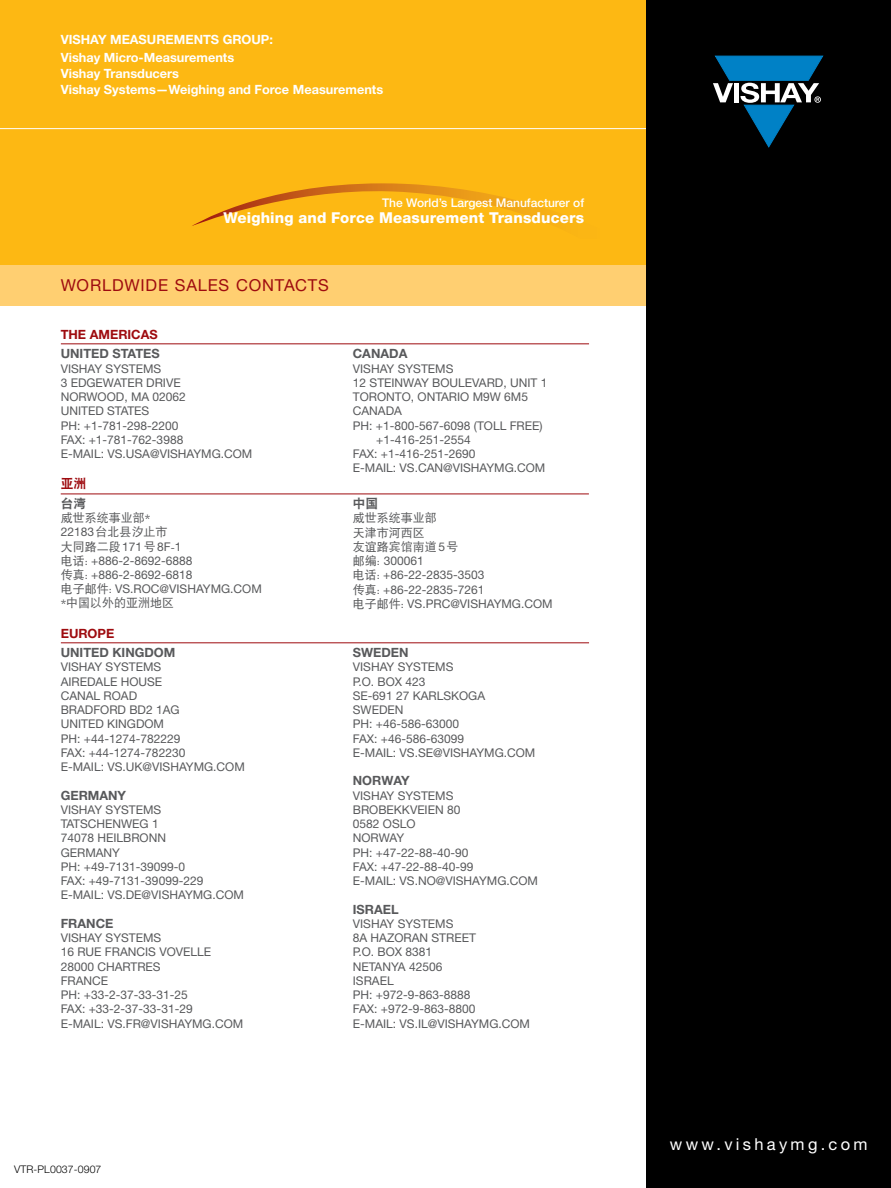
<style>
.page{position:relative;width:891px;height:1188px;background:#fff}
.page>*{position:absolute;margin:0;border:0;box-sizing:border-box;transform-origin:0 0}
.t1{font:16.5px "Helvetica Neue LT Std";letter-spacing:.05em;color:#9e0b0f}
.t2{font:16.5px "Helvetica Neue LT Std";letter-spacing:.2em;color:#fff}
.t3{font:800 15px "Helvetica Neue LT Std";letter-spacing:.01em;color:#fff}
.t4{font:700 12.75px/18.8px "Helvetica Neue LT Std";color:#fff}
.t5{font:700 12.75px "Helvetica Neue LT Std";color:#58595b}
.t6{font:700 12.75px "Helvetica Neue LT Std";color:#9e0b0f}
.t7{font:12.75px "DFP Hei W9";color:#58595b}
.t8{font:12.75px "DFP Hei W9";color:#9e0b0f}
.t9{font:12px/14.2px "Helvetica Neue LT Std";color:#58595b}
.t10{font:12px/14.2px "DFP Hei W5";color:#58595b}
.t11{font:500 12px "Helvetica Neue LT Std";color:#fff}
.t12{font:300 10.5px "Helvetica Neue LT Std";letter-spacing:.01em;color:#000}
.s1{font-family:"Helvetica Neue LT Std"}
.s2{font-family:"DFP Hei W5"}
</style>
<div class="page">
<div style="left:0;top:0;width:891px;height:273px;background:#fdb813"></div>
<hr style="left:0;top:128px;width:657px;height:1px;background:#fff">
<svg style="left:192px;top:183px;width:346px;height:43px"></svg>
<div style="left:0;top:265px;width:654px;height:41px;background:#ffcf71"></div>
<div style="left:646px;top:0;width:245px;height:1188px;background:#000"></div>
<svg style="left:713px;top:56px;width:110px;height:91px"></svg>
<hr style="left:61px;top:343px;width:528px;height:1px;background:#9e0b0f">
<hr style="left:61px;top:494px;width:528px;height:1px;background:#9e0b0f">
<hr style="left:61px;top:642px;width:528px;height:1px;background:#9e0b0f">
<p class="t4" style="left:61px;top:29px;width:214px">VISHAY MEASUREMENTS GROUP:<br>VISHAY MICRO-MEASUREMENTS</p>
<p class="t4" style="left:61px;top:65px;width:324px;line-height:15.8px">VISHAY TRANSDUCERS<br>VISHAY SYSTEMS—WEIGHING AND FORCE MEASUREMENTS</p>
<p class="t11" style="left:382px;top:196px;width:204px">The World’s Largest Manufacturer of</p>
<p class="t3" style="left:223px;top:208px;width:362px">Weighing and Force Measurement Transducers</p>
<h1 class="t1" style="left:61px;top:275px;width:29px">WORL</h1>
<h1 class="t1" style="left:112px;top:275px;width:86px">DWI DE SALES</h1>
<h1 class="t1" style="left:236px;top:275px;width:25px">CONTACTS</h1>
<p class="t6" style="left:61px;top:326px;width:97px">THE AMERICAS</p>
<p class="t5" style="left:61px;top:346px;width:9px">UNITE</p>
<p class="t5" style="left:99px;top:346px;width:30px">D STATE</p>
<p class="t5" style="left:151px;top:346px;width:10px">S</p>
<p class="t9" style="left:61px;top:361px;width:15px">VISHAY</p>
<p class="t9" style="left:106px;top:361px;width:17px">SYSTE</p>
<p class="t9" style="left:143px;top:361px;width:18px">MS</p>
<p class="t9" style="left:61px;top:375px;width:35px">3 EDGEWATER</p>
<p class="t9" style="left:146px;top:375px;width:8px">DRIVE</p>
<p class="t9" style="left:61px;top:390px;width:19px">NORWOO</p>
<p class="t9" style="left:61px;top:390px;width:127px;text-indent:55px">D, MA 02062<br>UNITED STATES<br>PH: +1-781-298-2200<br>FAX: +1-781-762-3988<br>E-MAIL: VS .USA@VISHAY</p>
<p class="t9" style="left:201px;top:447px;width:53px">MG.COM</p>
<p class="t8" style="left:61px;top:477px;width:27px">亚洲</p>
<p class="t7" style="left:61px;top:496px;width:27px">台湾</p>
<p class="t10" style="left:61px;top:510px;width:122px">威世系统事业部*<br><span class="s1">22183</span>台北县汐止市大同路二段<span class="s1">171</span>号<span class="s1">8F</span>-<span class="s1">1</span></p>
<p class="t9" style="left:61px;top:553px;width:133px;text-align:justify"><span class="s2">电话:</span> +886-2-8692-6888<span class="s2">传真:</span> +886-2-8692-6818<span class="s2">电子邮件:</span> VS.ROC</p>
<p class="t9" style="left:160px;top:582px;width:18px">@VISHAY</p>
<p class="t9" style="left:211px;top:582px;width:53px">MG.COM</p>
<p class="t10" style="left:61px;top:596px;width:115px">*中国以外的亚洲地区</p>
<p class="t6" style="left:61px;top:625px;width:46px">EUROPE</p>
<p class="t5" style="left:61px;top:645px;width:116px">UNITED KINGDOM</p>
<p class="t9" style="left:61px;top:660px;width:15px">VISHAY</p>
<p class="t9" style="left:106px;top:660px;width:9px">SYSTE</p>
<p class="t9" style="left:143px;top:660px;width:18px">MS</p>
<p class="t9" style="left:61px;top:674px;width:44px">AIRE DALE</p>
<p class="t9" style="left:121px;top:674px;width:10px">HOUSE</p>
<p class="t9" style="left:61px;top:688px;width:9px">CANAL</p>
<p class="t9" style="left:104px;top:688px;width:35px">ROAD</p>
<p class="t9" style="left:61px;top:703px;width:42px">BRADFOR</p>
<p class="t9" style="left:118px;top:703px;width:55px">D BD2 1AG</p>
<p class="t9" style="left:61px;top:717px;width:16px">UNITE</p>
<p class="t9" style="left:61px;top:717px;width:126px;text-indent:35px">D KING DOM<br>PH: +44-1274-782229<br>FAX: +44-1274-782230<br>E-MAIL: VS .UK@VISHAY</p>
<p class="t9" style="left:194px;top:760px;width:53px">MG.COM</p>
<p class="t5" style="left:61px;top:787px;width:67px">GERMANY</p>
<p class="t9" style="left:61px;top:802px;width:15px">VISHAY</p>
<p class="t9" style="left:106px;top:802px;width:9px">SYSTE</p>
<p class="t9" style="left:143px;top:802px;width:18px">MS</p>
<p class="t9" style="left:61px;top:817px;width:15px">TATSCHENWEG</p>
<p class="t9" style="left:152px;top:817px;width:8px">1</p>
<p class="t9" style="left:61px;top:831px;width:144px">74078 HEILBRONN<br>GERMANY<br>PH: +49-7131-39099-0<br>FAX: +49-7131-39099-229<br>E-MAIL: VS .DE@VISHAY</p>
<p class="t9" style="left:193px;top:888px;width:53px">MG.COM</p>
<p class="t5" style="left:61px;top:915px;width:54px">FRANCE</p>
<p class="t9" style="left:61px;top:931px;width:15px">VISHAY</p>
<p class="t9" style="left:106px;top:931px;width:9px">SYSTE</p>
<p class="t9" style="left:143px;top:931px;width:18px">MS</p>
<p class="t9" style="left:61px;top:945px;width:60px">16 RUE FRANCIS</p>
<p class="t9" style="left:159px;top:945px;width:16px">VOVELLE</p>
<p class="t9" style="left:61px;top:959px;width:133px">28000 CHARTRES<br>FRANCE<br>PH: +33-2-37-33-31-25<br>FAX: +33-2-37-33-31-29<br>E-MAIL: VS .FR@VISHAY</p>
<p class="t9" style="left:192px;top:1016px;width:53px">MG.COM</p>
<p class="t5" style="left:353px;top:346px;width:56px">CANADA</p>
<p class="t9" style="left:353px;top:361px;width:15px">VISHAY</p>
<p class="t9" style="left:398px;top:361px;width:17px">SYSTE</p>
<p class="t9" style="left:435px;top:361px;width:18px">MS</p>
<p class="t9" style="left:353px;top:375px;width:33px">12 STEINWAY</p>
<p class="t9" style="left:432px;top:375px;width:9px">BOULEVAR</p>
<p class="t9" style="left:495px;top:375px;width:23px">D, UNIT</p>
<p class="t9" style="left:541px;top:375px;width:8px">1</p>
<p class="t9" style="left:353px;top:390px;width:10px">TORONTO</p>
<p class="t9" style="left:411px;top:390px;width:15px">, ONTARIO</p>
<p class="t9" style="left:473px;top:390px;width:57px">M9W 6M5</p>
<p class="t9" style="left:353px;top:404px;width:18px">CANA</p>
<p class="t9" style="left:353px;top:404px;width:133px;text-indent:33px">DA<br>PH: +1-800-567-6098 (TOLL</p>
<p class="t9" style="left:510px;top:418px;width:9px">FREE</p>
<p class="t9" style="left:539px;top:418px;width:5px">)</p>
<p class="t9" style="left:353px;top:432px;width:124px;text-indent:23px">+1-416-251-2554<br>FAX: +1-416-251-2690<br>E-MAIL: VS.CAN</p>
<p class="t9" style="left:443px;top:461px;width:18px">@VISHAY</p>
<p class="t9" style="left:494px;top:461px;width:53px">MG.COM</p>
<p class="t7" style="left:353px;top:497px;width:27px">中国</p>
<p class="t10" style="left:353px;top:511px;width:107px">威世系统事业部<br>天津市河西区<br>友谊路宾馆南道<span class="s1">5</span>号</p>
<p class="t9" style="left:353px;top:554px;width:133px"><span class="s2">邮编:</span> 300061<br><span class="s2">电话:</span> +86-22-2835-3503<span class="s2">传真:</span> +86-22-2835-7261<span class="s2">电子邮件:</span> VS.PRC</p>
<p class="t9" style="left:450px;top:596px;width:18px">@VISHAY</p>
<p class="t9" style="left:502px;top:596px;width:53px">MG.COM</p>
<p class="t5" style="left:353px;top:645px;width:57px">SWEDEN</p>
<p class="t9" style="left:353px;top:660px;width:15px">VISHAY</p>
<p class="t9" style="left:398px;top:660px;width:17px">SYSTE</p>
<p class="t9" style="left:435px;top:660px;width:18px">MS</p>
<p class="t9" style="left:353px;top:674px;width:34px">P.O. BOX</p>
<p class="t9" style="left:353px;top:674px;width:113px;text-indent:53px">423<br>SE-691 27 KARLSKOGA<br>SWEDEN<br>PH: +46-586-63000<br>FAX: +46-586-63099<br>E-MAIL: VS .SE@VISHAY</p>
<p class="t9" style="left:484px;top:745px;width:53px">MG.COM</p>
<p class="t5" style="left:353px;top:773px;width:11px">NORW</p>
<p class="t5" style="left:393px;top:773px;width:18px">AY</p>
<p class="t9" style="left:353px;top:788px;width:15px">VISHAY</p>
<p class="t9" style="left:398px;top:788px;width:17px">SYSTE</p>
<p class="t9" style="left:435px;top:788px;width:18px">MS</p>
<p class="t9" style="left:353px;top:802px;width:10px">BRO</p>
<p class="t9" style="left:378px;top:802px;width:17px">BEKKVEIEN</p>
<p class="t9" style="left:447px;top:802px;width:15px">80</p>
<p class="t9" style="left:353px;top:817px;width:122px">0582 OSLO<br>NORWAY<br>PH: +47-22-88-40-90<br>FAX: +47-22-88-40-99<br>E-MAIL: VS .NO@VISHAY</p>
<p class="t9" style="left:487px;top:874px;width:53px">MG.COM</p>
<p class="t5" style="left:353px;top:901px;width:47px">ISRAEL</p>
<p class="t9" style="left:353px;top:916px;width:15px">VISHAY</p>
<p class="t9" style="left:398px;top:916px;width:9px">SYSTE</p>
<p class="t9" style="left:435px;top:916px;width:18px">MS</p>
<p class="t9" style="left:353px;top:931px;width:51px">8A HAZORAN</p>
<p class="t9" style="left:432px;top:931px;width:17px">STREET</p>
<p class="t9" style="left:353px;top:945px;width:34px">P.O. BOX</p>
<p class="t9" style="left:406px;top:945px;width:28px">8381</p>
<p class="t9" style="left:353px;top:959px;width:17px">NETANYA</p>
<p class="t9" style="left:409px;top:959px;width:35px">42506</p>
<p class="t9" style="left:353px;top:973px;width:124px">ISRAEL<br>PH: +972-9-863-8888<br>FAX: +972-9-863-8800<br>E-MAIL: VS .IL@VISHAY</p>
<p class="t9" style="left:479px;top:1016px;width:53px">MG.COM</p>
<p class="t12" style="left:14px;top:1163px;width:89px">VTR-PL0037-0907</p>
<h1 class="t2" style="left:670px;top:1134px;width:199px">WWW.VISHAYMG.COM</h1>
</div>
